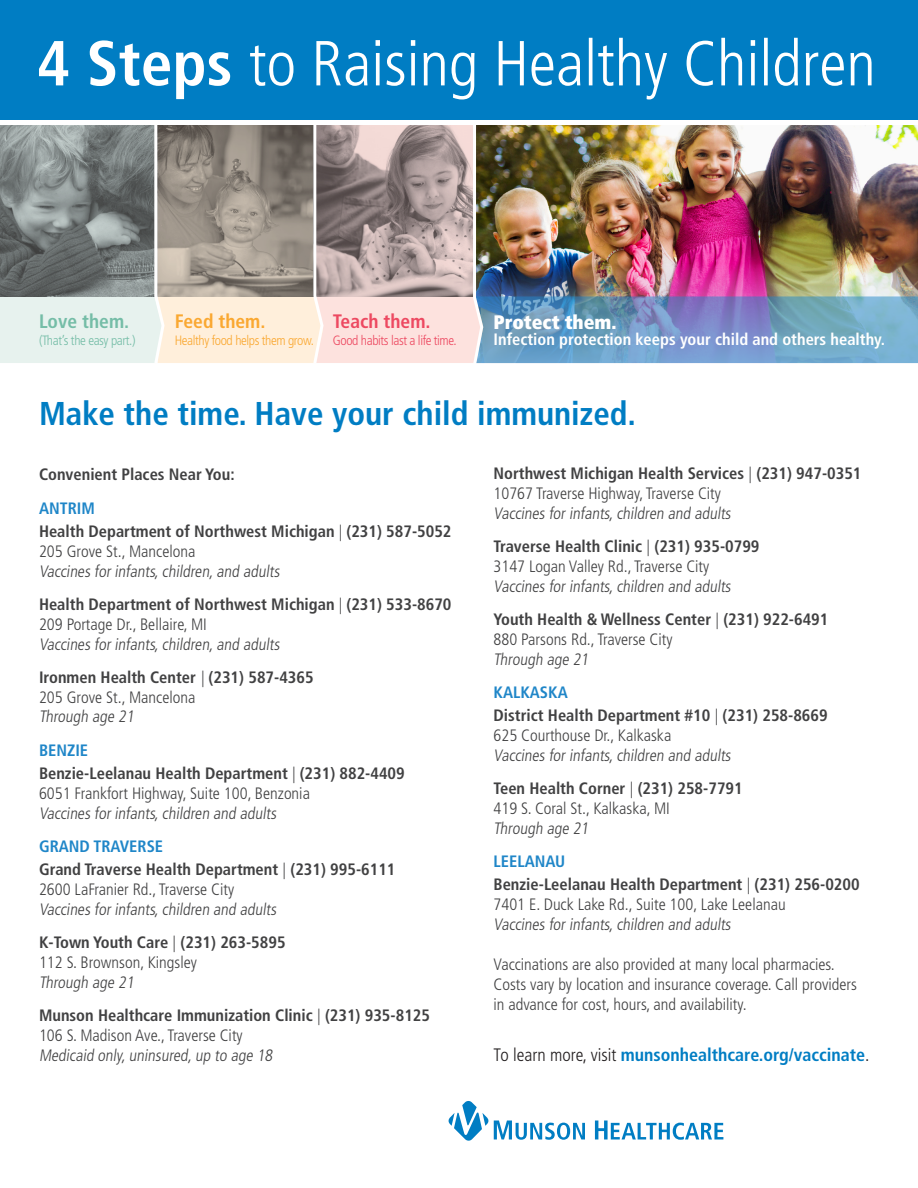
<style>
.page{position:relative;width:918px;height:1188px;background:#fff}
.page>*{position:absolute;margin:0;border:0;box-sizing:border-box;transform-origin:0 0}
.t1{font:700 condensed 33px "Frutiger";color:#007dc3}
.t2{font:900 condensed 19.5px "Frutiger";color:#fff}
.t3{font:700 condensed 19.5px "Frutiger";color:#ed4961}
.t4{font:700 condensed 19.5px "Frutiger";color:#faa831}
.t5{font:700 condensed 19.5px "Frutiger";color:#75bda7}
.t6{font:700 condensed 18px "Frutiger";color:#007dc3}
.t7{font:300 condensed 16.5px/19.8px "Frutiger";color:#414142}
.t8{font:700 condensed 16.5px/19.8px "Frutiger";color:#414142}
.t9{font:700 condensed 16.5px "Frutiger";color:#fff}
.t10{font:700 condensed 16.5px "Frutiger";color:#1f86c8}
.t11{font:300 condensed 13.5px "Frutiger";letter-spacing:-.03em;color:#faa831}
.t12{font:300 condensed 13.5px "Frutiger";letter-spacing:-.03em;color:#ed4961}
.t13{font:300 condensed 13.5px "Frutiger";letter-spacing:-.03em;color:#75bda7}
.s1{font-weight:300}
.s2{font-weight:300;color:#231f20}
</style>
<div class="page">
<div style="left:0;top:0;width:918px;height:124px;background:#007dc3"></div>
<svg style="left:39px;top:38px;width:833px;height:61px"></svg>
<svg style="left:595px;top:1121px;width:128px;height:19px"></svg>
<svg style="left:449px;top:1101px;width:136px;height:40px"></svg>
<img style="left:0;top:120px;width:918px;height:244px">
<p class="t5" style="left:39px;top:310px;width:92px">Love them.</p>
<p class="t13" style="left:39px;top:332px;width:98px">(That’s the easy part.)</p>
<p class="t4" style="left:175px;top:310px;width:92px">Feed them.</p>
<p class="t11" style="left:175px;top:332px;width:141px">Healthy food helps them grow.</p>
<p class="t3" style="left:333px;top:310px;width:99px">Teach them.</p>
<p class="t12" style="left:333px;top:332px;width:125px">Good habits last a life time.</p>
<p class="t2" style="left:494px;top:310px;width:125px">Protect them.</p>
<p class="t9" style="left:494px;top:330px;width:393px">Infection protection keeps your child and others healthy.</p>
<p class="t1" style="left:39px;top:394px;width:599px">Make the time. Have your child immunized.</p>
<p class="t8" style="left:39px;top:465px;width:197px">Convenient Places Near You:</p>
<p class="t10" style="left:39px;top:498px;width:57px">ANTRIM</p>
<p class="t8" style="left:39px;top:521px;width:414px">Health Department of Northwest Michigan <span class="s1">|</span> (231) 587-5052</p>
<p class="t7" style="left:39px;top:541px;width:158px">205 Grove St., Mancelona</p>
<p class="t7" style="left:39px;top:561px;width:245px">Vaccines for infants,children,and adults</p>
<p class="t8" style="left:39px;top:594px;width:414px">Health Department of Northwest Michigan <span class="s1">|</span> (231) 533-8670</p>
<p class="t7" style="left:39px;top:614px;width:169px">209 Portage Dr., Bellaire, MI</p>
<p class="t7" style="left:39px;top:634px;width:245px">Vaccines for infants,children,and adults</p>
<p class="t8" style="left:39px;top:667px;width:276px">Ironmen Health Center <span class="s1">|</span> (231) 587-4365</p>
<p class="t7" style="left:39px;top:687px;width:158px">205 Grove St., Mancelona</p>
<p class="t7" style="left:39px;top:707px;width:99px">Through age 21</p>
<p class="t10" style="left:39px;top:740px;width:51px">BENZIE</p>
<p class="t8" style="left:39px;top:763px;width:367px">Benzie-Leelanau Health Department <span class="s1">|</span> (231) 882-4409</p>
<p class="t7" style="left:39px;top:783px;width:272px">6051 Frankfort Highway, Suite 100, Benzonia<br>Vaccines for infants,children and adults</p>
<p class="t10" style="left:39px;top:836px;width:126px">GRAND TRAVERSE</p>
<p class="t8" style="left:39px;top:860px;width:358px">Grand Traverse Health Department <span class="s1">|</span> (231) 995-6111</p>
<p class="t7" style="left:39px;top:880px;width:197px">2600 LaFranier Rd., Traverse City</p>
<p class="t7" style="left:39px;top:899px;width:241px">Vaccines for infants,children and adults</p>
<p class="t8" style="left:39px;top:933px;width:248px">K-Town Youth Care <span class="s1">|</span> (231) 263-5895</p>
<p class="t7" style="left:39px;top:953px;width:159px">112 S. Brownson, Kingsley</p>
<p class="t7" style="left:39px;top:972px;width:99px">Through age 21</p>
<p class="t8" style="left:39px;top:1005px;width:393px">Munson Healthcare Immunization Clinic <span class="s1">|</span> (231) 935-8125</p>
<p class="t7" style="left:39px;top:1025px;width:205px">106 S. Madison Ave., Traverse City</p>
<p class="t7" style="left:39px;top:1045px;width:238px">Medicaid only,uninsured,up to age 18</p>
<p class="t8" style="left:494px;top:464px;width:369px">Northwest Michigan Health Services <span class="s1">|</span> (231) 947-0351</p>
<p class="t7" style="left:494px;top:484px;width:229px">10767 Traverse Highway, Traverse City</p>
<p class="t7" style="left:494px;top:504px;width:241px">Vaccines for infants,children and adults</p>
<p class="t8" style="left:494px;top:537px;width:267px">Traverse Health Clinic <span class="s1">|</span> (231) 935-0799</p>
<p class="t7" style="left:494px;top:557px;width:217px">3147 Logan Valley Rd., Traverse City</p>
<p class="t7" style="left:494px;top:576px;width:241px">Vaccines for infants,children and adults</p>
<p class="t8" style="left:494px;top:610px;width:336px">Youth Health &amp; Wellness Center <span class="s1">|</span> (231) 922-6491<br><span class="s1">880 Parsons Rd., Traverse City</span></p>
<p class="t7" style="left:494px;top:649px;width:99px">Through age 21</p>
<p class="t10" style="left:494px;top:682px;width:76px">KALKASKA</p>
<p class="t8" style="left:494px;top:706px;width:336px">District Health Department #10 <span class="s1">|</span> (231) 258-8669</p>
<p class="t7" style="left:494px;top:726px;width:179px">625 Courthouse Dr., Kalkaska</p>
<p class="t7" style="left:494px;top:746px;width:241px">Vaccines for infants,children and adults</p>
<p class="t8" style="left:494px;top:779px;width:251px">Teen Health Corner <span class="s1">|</span> (231) 258-7791</p>
<p class="t7" style="left:494px;top:799px;width:178px">419 S. Coral St., Kalkaska, MI</p>
<p class="t7" style="left:494px;top:818px;width:99px">Through age 21</p>
<p class="t10" style="left:494px;top:852px;width:73px">LEELANAU</p>
<p class="t8" style="left:494px;top:875px;width:368px">Benzie-Leelanau Health Department <span class="s1">|</span> (231) 256-0200</p>
<p class="t7" style="left:494px;top:895px;width:294px">7401 E. Duck Lake Rd., Suite 100, Lake Leelanau</p>
<p class="t7" style="left:494px;top:915px;width:241px">Vaccines for infants,children and adults</p>
<p class="t7" style="left:494px;top:955px;width:365px">Vaccinations are also provided at many local pharmacies.<br>Costs vary by location and insurance coverage. Call providers in advance for cost, hours, and availability.</p>
<p class="t6" style="left:494px;top:1044px;width:378px"><span class="s2">To learn more, visit</span> munsonhealthcare.org/vaccinate<span class="s2">.</span></p>
</div>
